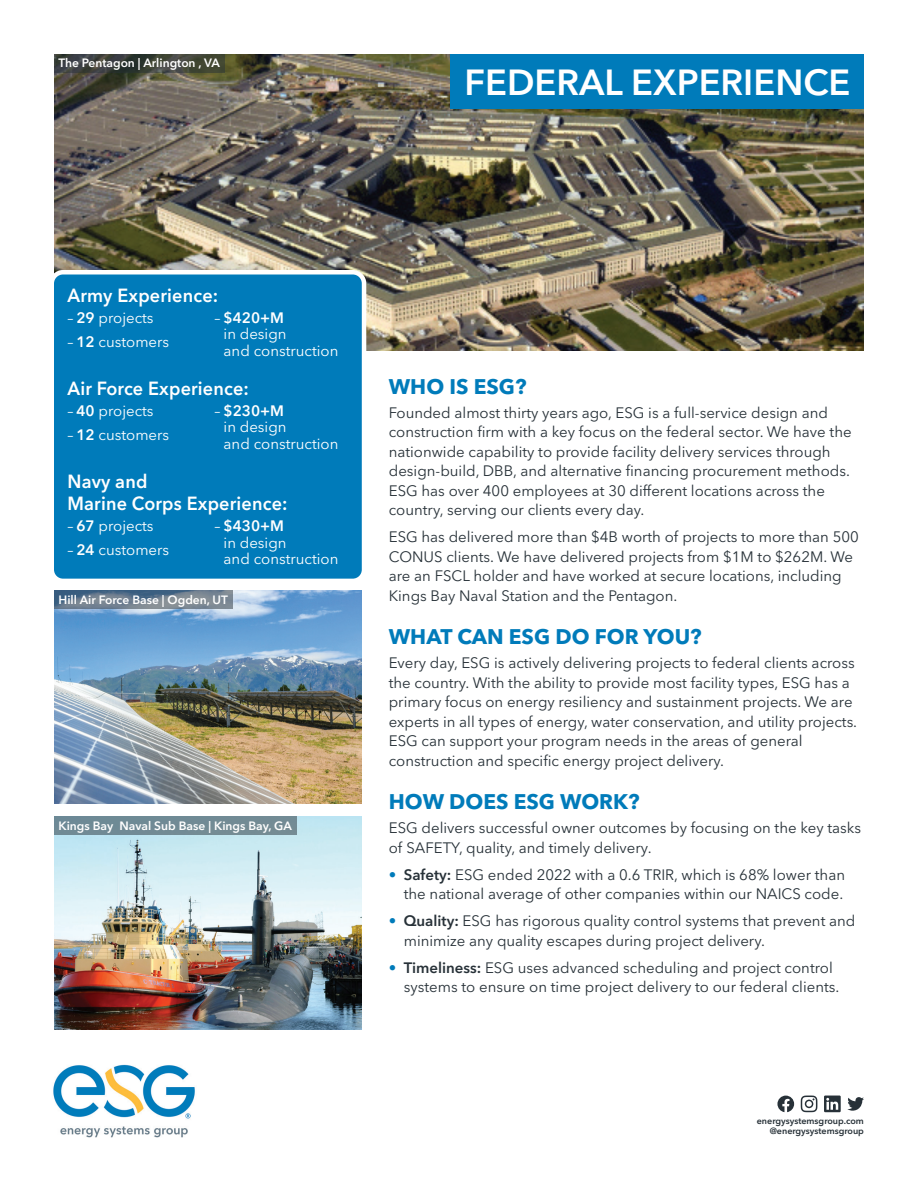
<style>
.page{position:relative;width:918px;height:1188px;background:#fff}
.page>*{position:absolute;margin:0;border:0;box-sizing:border-box;transform-origin:0 0}
.t1{font:600 36px "Avenir Next LT Pro";color:#fff}
.t2{font:700 21px "Avenir Next LT Pro";color:#007bba}
.t3{font:600 18.9px/22.5px "Avenir Next LT Pro";letter-spacing:.01em;color:#fff;scale:.95 1}
.t4{font:15px/19.5px "Avenir Next LT Pro";color:#273138}
.t5{font:15px/16.5px "Avenir Next LT Pro";color:#fff}
.t6{font:600 12px "Avenir Next LT Pro";color:#fff}
.t7{font:600 9px/10.5px "Avenir Next LT Pro";color:#273138;text-align:right}
.s1{font-weight:600}
.s2{color:#007bba}
</style>
<div class="page">
<img style="left:54px;top:590px;width:308px;height:213px">
<img style="left:54px;top:817px;width:308px;height:213px">
<img style="left:54px;top:54px;width:810px;height:297px">
<div style="left:451px;top:54px;width:413px;height:54px;background:#007bba"></div>
<img style="left:53px;top:1064px;width:142px;height:74px">
<svg style="left:54px;top:54px;width:170px;height:18px;background:#3d423b"></svg>
<svg style="left:54px;top:590px;width:178px;height:19px;background:#6a7c8e"></svg>
<div style="left:54px;top:817px;width:242px;height:18px;background:#718a95"></div>
<div style="left:52px;top:272px;width:312px;height:309px;background:#007bba;border-radius:11px"></div>
<div style="left:50px;top:270px;width:316px;height:313px;border:4px solid #fff;border-radius:11px"></div>
<svg style="left:777px;top:1096px;width:17px;height:16px"></svg>
<svg style="left:801px;top:1096px;width:16px;height:16px"></svg>
<svg style="left:824px;top:1096px;width:17px;height:16px"></svg>
<svg style="left:847px;top:1097px;width:17px;height:14px"></svg>
<p class="t6" style="left:58px;top:56px;width:163px">The Pentagon | Arlington , VA</p>
<h1 class="t1" style="left:464px;top:60px;width:388px">FEDERAL EXPERIENCE</h1>
<p class="t3" style="left:68px;top:284px;width:160px">Army Experience:</p>
<p class="t5" style="left:67px;top:309px;width:88px">– <span class="s1">29</span> projects</p>
<p class="t5" style="left:67px;top:333px;width:103px">– <span class="s1">12</span> customers</p>
<p class="t5" style="left:224px;top:309px;width:116px;text-indent:-9px">– <span class="s1">$420+M<br></span>in design<br>and construction</p>
<p class="t3" style="left:68px;top:377px;width:193px">Air Force Experience:</p>
<p class="t5" style="left:67px;top:402px;width:88px">– <span class="s1">40</span> projects</p>
<p class="t5" style="left:67px;top:426px;width:103px">– <span class="s1">12</span> customers</p>
<p class="t5" style="left:224px;top:402px;width:116px;text-indent:-9px">– <span class="s1">$230+M<br></span>in design<br>and construction</p>
<p class="t3" style="left:68px;top:470px;width:233px">Navy and<br>Marine Corps Experience:</p>
<p class="t5" style="left:67px;top:518px;width:88px">– <span class="s1">67</span> projects</p>
<p class="t5" style="left:67px;top:542px;width:103px">– <span class="s1">24</span> customers</p>
<p class="t5" style="left:224px;top:518px;width:116px;text-indent:-9px">– <span class="s1">$430+M<br></span>in design<br>and construction</p>
<p class="t6" style="left:58px;top:592px;width:171px">Hill Air Force Base | Ogden, UT</p>
<p class="t6" style="left:58px;top:819px;width:235px">Kings Bay Naval Sub Base | Kings Bay, GA</p>
<h2 class="t2" style="left:389px;top:374px;width:139px">WHO IS ESG?</h2>
<p class="t4" style="left:389px;top:403px;width:464px">Founded almost thirty years ago, ESG is a full-service design and construction firm with a key focus on the federal sector. We have the nationwide capability to provide facility delivery services through design-build, DBB, and alternative financing procurement methods.<br>ESG has over 400 employees at 30 different locations across the country, serving our clients every day.</p>
<p class="t4" style="left:389px;top:527px;width:472px">ESG has delivered more than $4B worth of projects to more than 500<br>CONUS clients. We have delivered projects from $1M to $262M. We are an FSCL holder and have worked at secure locations, including Kings Bay Naval Station and the Pentagon.</p>
<h2 class="t2" style="left:389px;top:624px;width:314px">WHAT CAN ESG DO FOR YOU?</h2>
<p class="t4" style="left:389px;top:653px;width:470px">Every day, ESG is actively delivering projects to federal clients across the country. With the ability to provide most facility types, ESG has a primary focus on energy resiliency and sustainment projects. We are experts in all types of energy, water conservation, and utility projects.<br>ESG can support your program needs in the areas of general construction and specific energy project delivery.</p>
<h2 class="t2" style="left:389px;top:789px;width:252px">HOW DOES ESG WORK?</h2>
<p class="t4" style="left:389px;top:818px;width:474px">ESG delivers successful owner outcomes by focusing on the key tasks of SAFETY, quality, and timely delivery.</p>
<p class="t4" style="left:389px;top:865px;width:458px;text-align:right"><span class="s2">•</span> <span class="s1">Safety:</span> ESG ended 2022 with a 0.6 TRIR, which is 68% lower than the national average of other companies within our NAICS code.</p>
<p class="t4" style="left:404px;top:911px;width:453px;text-indent:-15px"><span class="s2">•</span> <span class="s1">Quality:</span> ESG has rigorous quality control systems that prevent and minimize any quality escapes during project delivery.</p>
<p class="t4" style="left:404px;top:958px;width:437px;text-indent:-15px"><span class="s2">•</span> <span class="s1">Timeliness:</span> ESG uses advanced scheduling and project control systems to ensure on time project delivery to our federal clients.</p>
<p class="t7" style="left:757px;top:1115px;width:109px">energysystemsgroup.com @energysystemsgroup</p>
</div>
